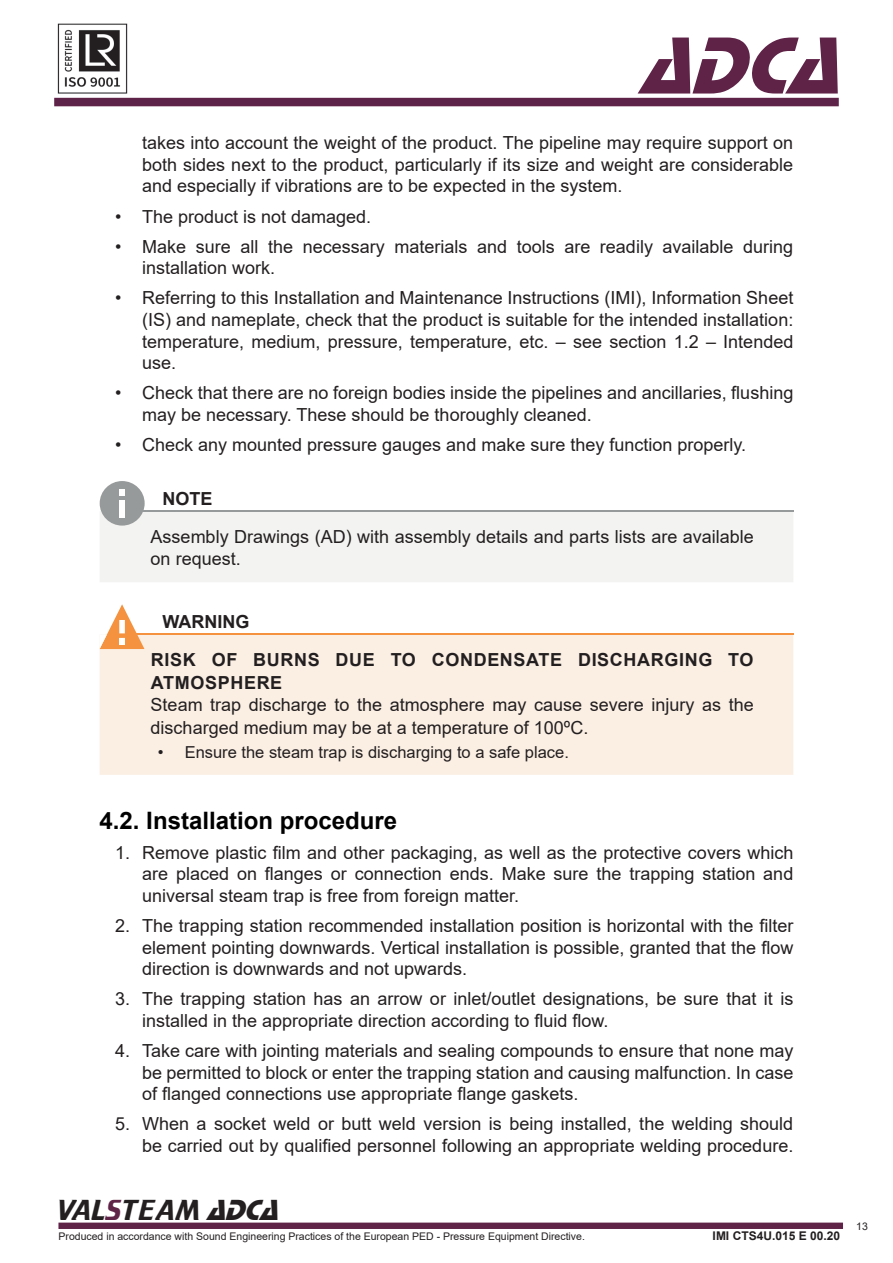
<style>
.page{position:relative;width:893px;height:1263px;background:#fff}
.page>*{position:absolute;margin:0;border:0;box-sizing:border-box;transform-origin:0 0}
.t1{font:italic 84px "Stop D";color:#5f2348}
.t2{font:30px "Trekker";color:#231f20}
.Subtítulo{font:700 24px "Arial";color:#000}
.Aviso_Texto{font:18px/21.6px "Arial";color:#231f20;text-align:justify}
.Aviso_Título_2{font:700 18px/22.5px "Arial";letter-spacing:.035em;color:#231f20}
.Aviso_Título_1{font:700 18px "Arial";color:#231f20}
.t3{font:16.5px "Arial";color:#231f20}
.t4{font:700 12px "Arial";color:#231f20}
.t5{font:10.5px "Arial";color:#231f20}
.s1{color:#5f2348}
.s2{font-family:"Stop D";font-style:italic}
</style>
<div class="page">
<div style="left:58px;top:1222px;width:785px;height:7px;background:#5f2348;border:2px solid #5f2348"></div>
<div style="left:54px;top:98px;width:785px;height:8px;background:#5e2348"></div>
<img style="left:57px;top:23px;width:71px;height:71px">
<div style="left:100px;top:511px;width:693px;height:71px;background:#f3f3f1"></div>
<hr style="left:136px;top:510px;width:657px;height:1px;background:#979a9b">
<div style="left:100px;top:481px;width:45px;height:45px;background:#979a9b;border-radius:50%"></div>
<div style="left:119px;top:489px;width:6px;height:7px;background:#fff"></div>
<div style="left:119px;top:500px;width:6px;height:18px;background:#fff"></div>
<div style="left:100px;top:635px;width:693px;height:140px;background:#fbefe4"></div>
<hr style="left:136px;top:634px;width:657px;height:1px;background:#f4923f">
<svg style="left:100px;top:604px;width:44px;height:45px"></svg>
<h1 class="t1" style="left:639px;top:18px;width:227px">ADCA</h1>
<p class="Aviso_Texto" style="left:142px;top:132px;width:653px">takes into account the weight of the product. The pipeline may require support on both sides next to the product, particularly if its size and weight are considerable and especially if vibrations are to be expected in the system.</p>
<p class="Aviso_Texto" style="left:115px;top:205px;width:258px">• The product is not damaged.</p>
<p class="Aviso_Texto" style="left:142px;top:235px;width:653px;text-indent:-27px">• Make sure all the necessary materials and tools are readily available during installation work.</p>
<p class="Aviso_Texto" style="left:142px;top:287px;width:653px;text-indent:-27px">• Referring to this Installation and Maintenance Instructions (IMI), Information Sheet (IS) and nameplate, check that the product is suitable for the intended installation: temperature, medium, pressure, temperature, etc. – see section 1.2 – Intended use.</p>
<p class="Aviso_Texto" style="left:142px;top:382px;width:653px;text-indent:-27px">• Check that there are no foreign bodies inside the pipelines and ancillaries, flushing may be necessary. These should be thoroughly cleaned.</p>
<p class="Aviso_Texto" style="left:115px;top:434px;width:633px">• Check any mounted pressure gauges and make sure they function properly.</p>
<p class="Aviso_Título_1" style="left:162px;top:486px;width:52px">NOTE</p>
<p class="Aviso_Texto" style="left:151px;top:525px;width:605px;line-height:22.5px">Assembly Drawings (AD) with assembly details and parts lists are available on request.</p>
<p class="Aviso_Título_1" style="left:162px;top:609px;width:88px">WARNING</p>
<p class="Aviso_Título_2" style="left:151px;top:649px;width:604px">RISK OF BURNS DUE TO CONDENSATE DISCHARGING TO<br>ATMOSPHERE</p>
<p class="Aviso_Texto" style="left:151px;top:694px;width:605px;line-height:22.5px">Steam trap discharge to the atmosphere may cause severe injury as the discharged medium may be at a temperature of 100ºC.</p>
<p class="t3" style="left:158px;top:741px;width:413px">• Ensure the steam trap is discharging to a safe place.</p>
<p class="Subtítulo" style="left:100px;top:803px;width:299px">4.2. Installation procedure</p>
<p class="Aviso_Texto" style="left:142px;top:841px;width:653px;text-indent:-27px">1. Remove plastic film and other packaging, as well as the protective covers which are placed on flanges or connection ends. Make sure the trapping station and universal steam trap is free from foreign matter.</p>
<p class="Aviso_Texto" style="left:142px;top:915px;width:653px;text-indent:-27px">2. The trapping station recommended installation position is horizontal with the filter element pointing downwards. Vertical installation is possible, granted that the flow direction is downwards and not upwards.</p>
<p class="Aviso_Texto" style="left:142px;top:988px;width:653px;text-indent:-27px">3. The trapping station has an arrow or inlet/outlet designations, be sure that it is installed in the appropriate direction according to fluid flow.</p>
<p class="Aviso_Texto" style="left:142px;top:1040px;width:653px;text-indent:-27px">4. Take care with jointing materials and sealing compounds to ensure that none may be permitted to block or enter the trapping station and causing malfunction. In case of flanged connections use appropriate flange gaskets.</p>
<p class="Aviso_Texto" style="left:115px;top:1113px;width:680px;text-align:right">5. When a socket weld or butt weld version is being installed, the welding should be carried out by qualified personnel following an appropriate welding procedure.</p>
<h2 class="t2" style="left:57px;top:1194px;width:232px">VAL<span class="s1">S</span>TEAM <span class="s2">ADCA</span></h2>
<p class="t5" style="left:58px;top:1229px;width:528px">Produced in accordance with Sound Engineering Practices of the European PED - Pressure Equipment Directive.</p>
<p class="t4" style="left:713px;top:1227px;width:129px">IMI CTS4U.015 E 00.20</p>
<p class="t5" style="left:856px;top:1219px;width:13px">13</p>
</div>
